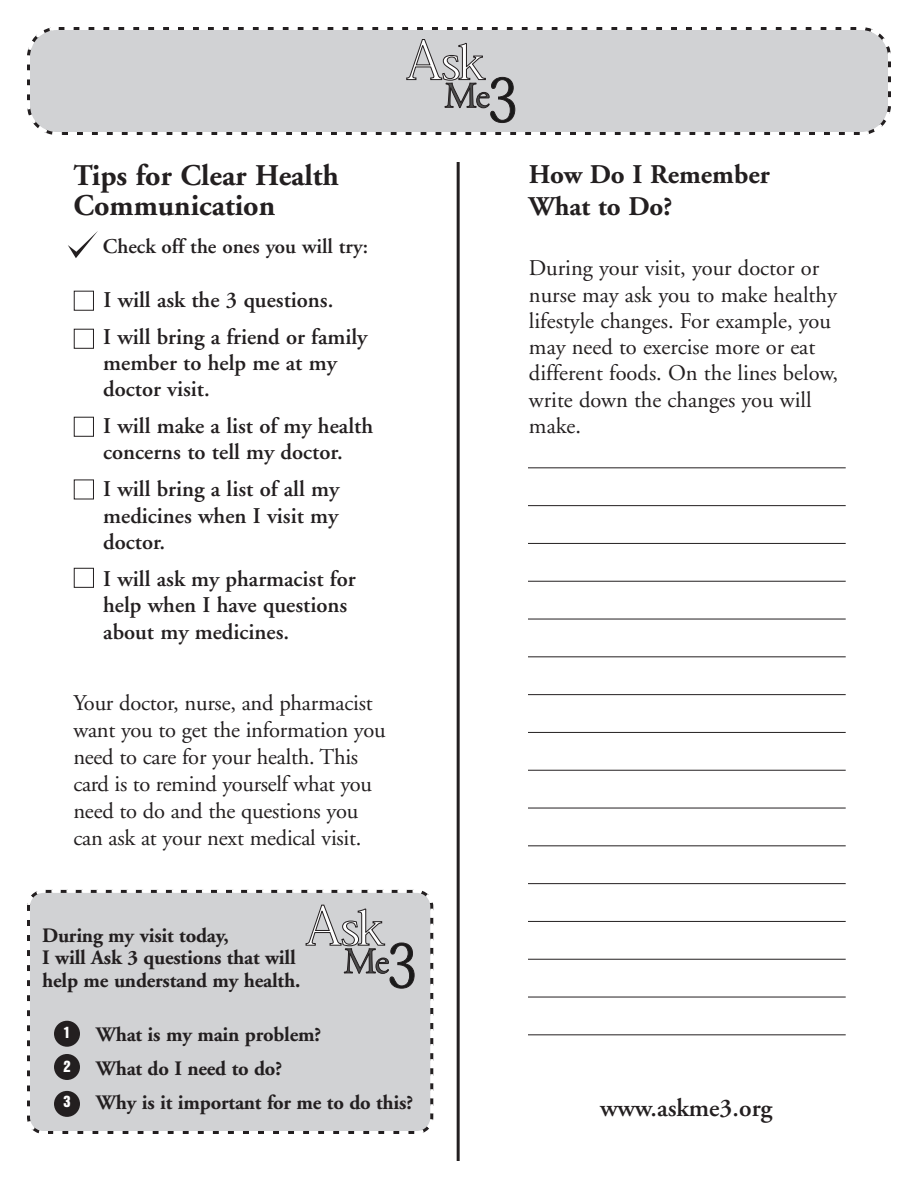
<style>
.page{position:relative;width:918px;height:1188px;background:#fff}
.page>*{position:absolute;margin:0;border:0;box-sizing:border-box;transform-origin:0 0}
.t1{font:700 30px/30px "Adobe Garamond";color:#231f20}
.t2{font:700 27px/32.4px "Adobe Garamond";color:#231f20}
.t3{font:600 25.5px "Adobe Garamond";color:#231f20}
.t4{font:22.5px/26.2px "Adobe Garamond";letter-spacing:-.01em;color:#231f20}
.t5{font:600 22.5px/26.2px "Adobe Garamond";color:#231f20}
.t6{font:600 21px "Adobe Garamond";color:#231f20}
.t7{font:700 20.55px/22.2px "Adobe Garamond";letter-spacing:-.01em;color:#231f20}
.t8{font:14.25px "Helvetica Inserat";color:#fff}
</style>
<div class="page">
<div style="left:74px;top:291px;width:20px;height:20px;border:1px solid #231f20"></div>
<div style="left:74px;top:329px;width:20px;height:20px;border:1px solid #231f20"></div>
<div style="left:74px;top:417px;width:20px;height:20px;border:1px solid #231f20"></div>
<div style="left:74px;top:480px;width:20px;height:19px;border:1px solid #231f20"></div>
<div style="left:74px;top:568px;width:20px;height:20px;border:1px solid #231f20"></div>
<svg style="left:68px;top:231px;width:30px;height:27px"></svg>
<hr style="left:528px;top:467px;width:318px;height:1px;background:#231f20">
<hr style="left:528px;top:505px;width:318px;height:1px;background:#231f20">
<hr style="left:528px;top:543px;width:318px;height:1px;background:#231f20">
<hr style="left:528px;top:581px;width:318px;height:1px;background:#231f20">
<hr style="left:528px;top:619px;width:318px;height:1px;background:#231f20">
<hr style="left:528px;top:656px;width:318px;height:1px;background:#231f20">
<hr style="left:528px;top:694px;width:318px;height:1px;background:#231f20">
<hr style="left:528px;top:732px;width:318px;height:1px;background:#231f20">
<hr style="left:528px;top:770px;width:318px;height:1px;background:#231f20">
<hr style="left:528px;top:808px;width:318px;height:1px;background:#231f20">
<hr style="left:528px;top:845px;width:318px;height:1px;background:#231f20">
<hr style="left:528px;top:883px;width:318px;height:1px;background:#231f20">
<hr style="left:528px;top:921px;width:318px;height:1px;background:#231f20">
<hr style="left:528px;top:959px;width:318px;height:1px;background:#231f20">
<hr style="left:528px;top:997px;width:318px;height:1px;background:#231f20">
<hr style="left:528px;top:1034px;width:318px;height:1px;background:#231f20">
<hr style="left:457px;top:162px;width:3px;height:999px;background:#231f20">
<svg style="left:27px;top:27px;width:864px;height:108px;background:#cecfd1"></svg>
<svg style="left:49px;top:130px;width:16px;height:5px"></svg>
<svg style="left:406px;top:27px;width:109px;height:96px;background:#bbbbbd"></svg>
<div style="left:27px;top:889px;width:407px;height:245px;background:#d1d2d4"></div>
<svg style="left:35px;top:1128px;width:16px;height:6px"></svg>
<svg style="left:306px;top:894px;width:108px;height:94px;background:#bcbcbe"></svg>
<div style="left:54px;top:1021px;width:26px;height:26px;background:#231f20;border-radius:50%"></div>
<div style="left:54px;top:1054px;width:26px;height:26px;background:#231f20;border-radius:50%"></div>
<div style="left:54px;top:1091px;width:26px;height:26px;background:#231f20;border-radius:50%"></div>
<h1 class="t1" style="left:73px;top:163px;width:267px">Tips for Clear Health<br>Communication</h1>
<p class="t6" style="left:103px;top:238px;width:267px">Check off the ones you will try:</p>
<p class="t5" style="left:103px;top:283px;width:266px;line-height:37px">I will ask the 3 questions.<br>I will bring a friend or family</p>
<p class="t5" style="left:103px;top:352px;width:235px">member to help me at my doctor visit.</p>
<p class="t5" style="left:103px;top:415px;width:271px">I will make a list of my health concerns to tell my doctor.</p>
<p class="t5" style="left:103px;top:478px;width:237px;text-align:justify">I will bring a list of all my medicines when I visit my doctor.</p>
<p class="t5" style="left:103px;top:568px;width:254px">I will ask my pharmacist for help when I have questions about my medicines.</p>
<p class="t4" style="left:73px;top:692px;width:314px;line-height:27px">Your doctor, nurse, and pharmacist want you to get the information you need to care for your health. This card is to remind yourself what you need to do and the questions you can ask at your next medical visit.</p>
<p class="t7" style="left:42px;top:926px;width:260px">During my visit today,<br>I will Ask 3 questions that will help me understand my health.</p>
<p class="t7" style="left:96px;top:1019px;width:318px;line-height:34.2px">What is my main problem?<br>What do I need to do?<br>Why is it important for me to do this?</p>
<p class="t8" style="left:63px;top:1027px;width:9px">1</p>
<p class="t8" style="left:63px;top:1060px;width:9px">2</p>
<p class="t8" style="left:63px;top:1096px;width:9px">3</p>
<p class="t2" style="left:529px;top:161px;width:242px">How Do I Remember<br>What to Do?</p>
<p class="t4" style="left:529px;top:257px;width:311px">During your visit, your doctor or nurse may ask you to make healthy lifestyle changes. For example, you may need to exercise more or eat different foods. On the lines below, write down the changes you will make.</p>
<p class="t3" style="left:600px;top:1098px;width:174px">www.askme3.org</p>
</div>
